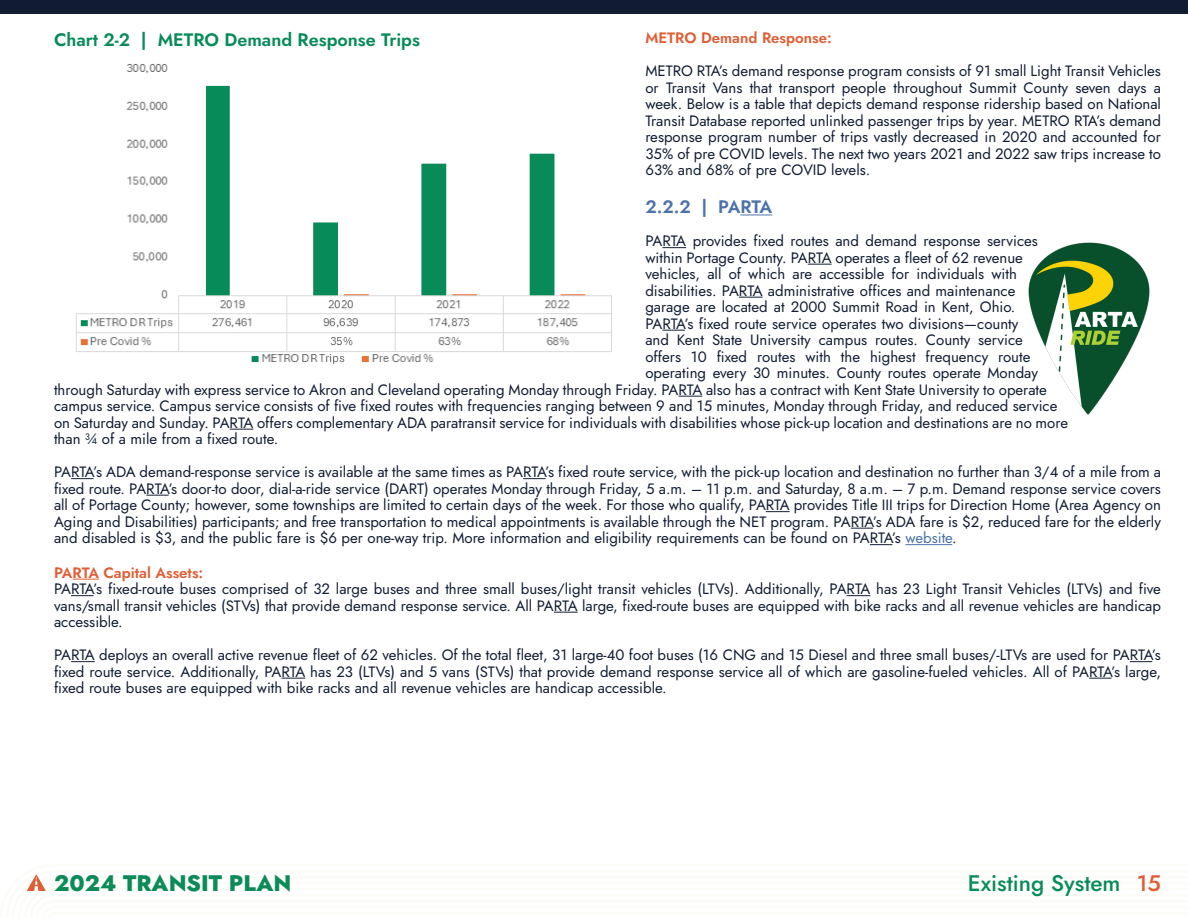
<style>
.page{position:relative;width:1188px;height:918px;background:#fff}
.page>*{position:absolute;margin:0;border:0;box-sizing:border-box;transform-origin:0 0}
.t1{font:500 22.5px "Jost";color:#078b59}
.t2{font:800 22.5px "Jost";color:#0c8b58}
.Section_Title{font:600 18px "Jost";color:#078b59}
.FP_Subsection_Title{font:600 18px "Jost";letter-spacing:-.035em;color:#4c72a9}
.Body{font:15px/16.5px "Jost";color:#121e34;text-align:justify}
.Body-2{font:600 15px "Jost";color:#de5e36}
.s1{color:#4c72a9}
.s2{color:#de5e36}
</style>
<div class="page">
<div style="left:0;top:0;width:1188px;height:14px;background:#111b32"></div>
<hr style="left:741px;top:214px;width:31px;height:1px;background:#4c72a9">
<svg style="left:662px;top:247px;width:24px;height:1px"></svg>
<svg style="left:808px;top:264px;width:24px;height:1px"></svg>
<svg style="left:739px;top:297px;width:24px;height:1px"></svg>
<svg style="left:662px;top:330px;width:23px;height:1px"></svg>
<svg style="left:679px;top:396px;width:23px;height:1px"></svg>
<svg style="left:230px;top:429px;width:23px;height:1px"></svg>
<svg style="left:71px;top:478px;width:22px;height:1px"></svg>
<svg style="left:523px;top:478px;width:23px;height:1px"></svg>
<svg style="left:146px;top:495px;width:23px;height:1px"></svg>
<svg style="left:766px;top:511px;width:24px;height:1px"></svg>
<svg style="left:851px;top:528px;width:22px;height:1px"></svg>
<svg style="left:870px;top:544px;width:22px;height:1px"></svg>
<hr style="left:905px;top:544px;width:47px;height:1px;background:#4c72a9">
<svg style="left:73px;top:579px;width:26px;height:1px"></svg>
<svg style="left:71px;top:595px;width:22px;height:1px"></svg>
<svg style="left:847px;top:595px;width:23px;height:1px"></svg>
<svg style="left:554px;top:612px;width:24px;height:1px"></svg>
<svg style="left:71px;top:661px;width:24px;height:1px"></svg>
<svg style="left:1130px;top:661px;width:22px;height:1px"></svg>
<svg style="left:281px;top:678px;width:24px;height:1px"></svg>
<svg style="left:1089px;top:678px;width:23px;height:1px"></svg>
<img style="left:76px;top:64px;width:536px;height:300px">
<img style="left:1028px;top:242px;width:122px;height:173px">
<p class="Body-2" style="left:645px;top:27px;width:188px">METRO Demand Response:</p>
<p class="Body" style="left:645px;top:63px;width:517px">METRO RTA’s demand response program consists of 91 small Light Transit Vehicles or Transit Vans that transport people throughout Summit County seven days a week. Below is a table that depicts demand response ridership based on National Transit Database reported unlinked passenger trips by year. METRO RTA’s demand response program number of trips vastly decreased in 2020 and accounted for 35% of pre COVID levels. The next two years 2021 and 2022 saw trips increase to 63% and 68% of pre COVID levels.</p>
<p class="FP_Subsection_Title" style="left:645px;top:194px;width:128px">2.2.2 | PARTA</p>
<p class="Body" style="left:645px;top:233px;width:394px">PARTA provides fixed routes and demand response services</p>
<p class="Body" style="left:645px;top:249px;width:379px">within Portage County. PARTA operates a fleet of 62 revenue</p>
<p class="Body" style="left:645px;top:266px;width:373px">vehicles, all of which are accessible for individuals with</p>
<p class="Body" style="left:645px;top:282px;width:372px">disabilities. PARTA administrative offices and maintenance</p>
<p class="Body" style="left:645px;top:299px;width:372px">garage are located at 2000 Summit Road in Kent, Ohio.</p>
<p class="Body" style="left:645px;top:315px;width:375px">PARTA’s fixed route service operates two divisions—county</p>
<p class="Body" style="left:645px;top:332px;width:379px">and Kent State University campus routes. County service</p>
<p class="Body" style="left:645px;top:348px;width:387px">offers 10 fixed routes with the highest frequency route</p>
<p class="Body" style="left:645px;top:365px;width:394px">operating every 30 minutes. County routes operate Monday</p>
<p class="Body" style="left:54px;top:381px;width:994px">through Saturday with express service to Akron and Cleveland operating Monday through Friday. PARTA also has a contract with Kent State University to operate</p>
<p class="Body" style="left:54px;top:398px;width:1005px">campus service. Campus service consists of five fixed routes with frequencies ranging between 9 and 15 minutes, Monday through Friday, and reduced service</p>
<p class="Body" style="left:54px;top:414px;width:1016px">on Saturday and Sunday. PARTA offers complementary ADA paratransit service for individuals with disabilities whose pick-up location and destinations are no more</p>
<p class="Body" style="left:54px;top:431px;width:226px">than ¾ of a mile from a fixed route.</p>
<p class="Body" style="left:54px;top:464px;width:1109px">PARTA’s ADA demand-response service is available at the same times as PARTA’s fixed route service, with the pick-up location and destination no further than 3/4 of a mile from a fixed route. PARTA’s door-to door, dial-a-ride service (DART) operates Monday through Friday, 5 a.m. – 11 p.m. and Saturday, 8 a.m. – 7 p.m. Demand response service covers all of Portage County; however, some townships are limited to certain days of the week. For those who qualify, PARTA provides Title III trips for Direction Home (Area Agency on Aging and Disabilities) participants; and free transportation to medical appointments is available through the NET program. PARTA’s ADA fare is $2, reduced fare for the elderly and disabled is $3, and the public fare is $6 per one-way trip. More information and eligibility requirements can be found on PARTA’s <span class="s1">website</span>.</p>
<p class="Body-2" style="left:54px;top:562px;width:151px">PARTA Capital Assets:</p>
<p class="Body" style="left:54px;top:581px;width:1109px">PARTA’s fixed-route buses comprised of 32 large buses and three small buses/light transit vehicles (LTVs). Additionally, PARTA has 23 Light Transit Vehicles (LTVs) and five vans/small transit vehicles (STVs) that provide demand response service. All PARTA large, fixed-route buses are equipped with bike racks and all revenue vehicles are handicap accessible.</p>
<p class="Body" style="left:54px;top:647px;width:1109px">PARTA deploys an overall active revenue fleet of 62 vehicles. Of the total fleet, 31 large-40 foot buses (16 CNG and 15 Diesel and three small buses/-LTVs are used for PARTA’s fixed route service. Additionally, PARTA has 23 (LTVs) and 5 vans (STVs) that provide demand response service all of which are gasoline-fueled vehicles. All of PARTA’s large, fixed route buses are equipped with bike racks and all revenue vehicles are handicap accessible.</p>
<p class="Section_Title" style="left:54px;top:28px;width:368px">Chart 2-2 | METRO Demand Response Trips</p>
<h1 class="t2" style="left:54px;top:867px;width:239px">2024 TRANSIT PLAN</h1>
<h1 class="t1" style="left:968px;top:868px;width:195px">Existing System <span class="s2">15</span></h1>
</div>
